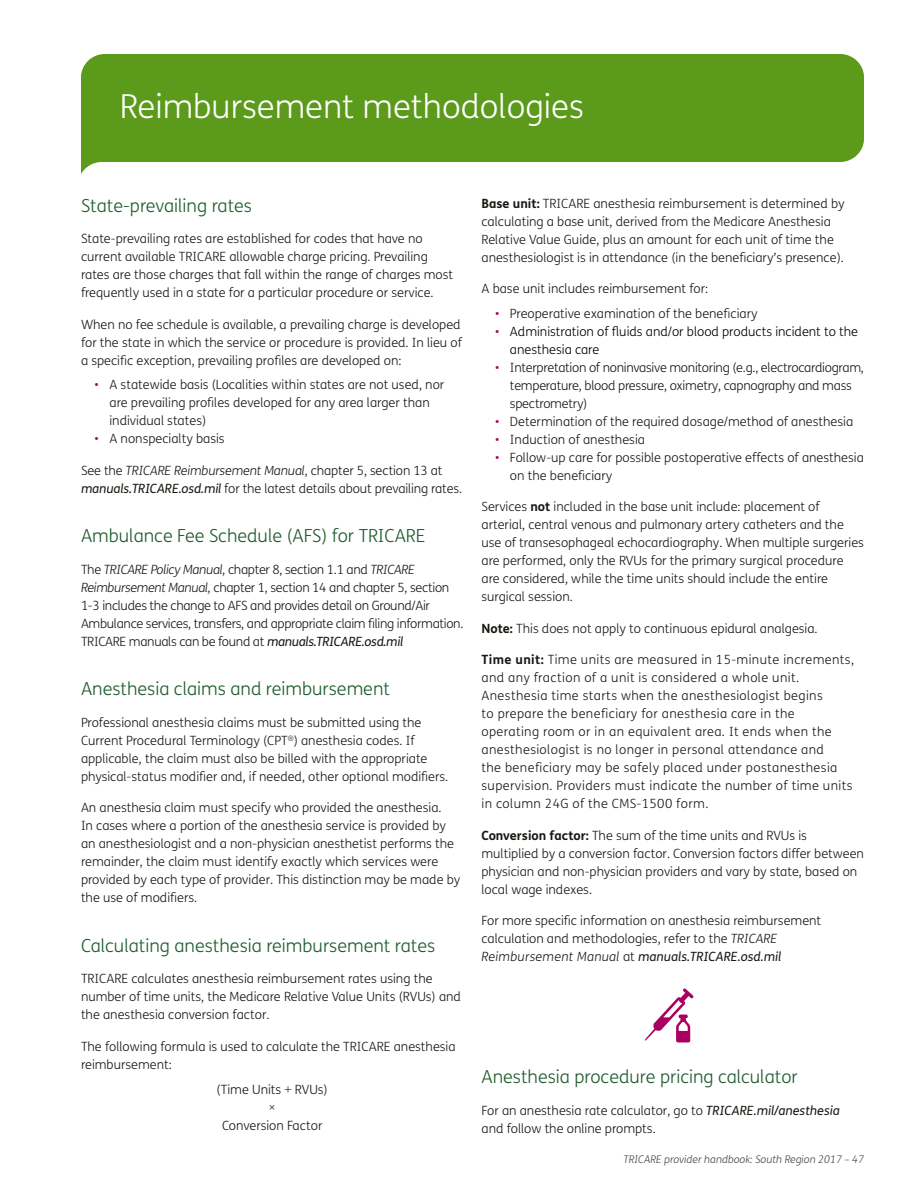
<style>
.page{position:relative;width:918px;height:1188px;background:#fff}
.page>*{position:absolute;margin:0;border:0;box-sizing:border-box;transform-origin:0 0}
.t1{font:300 33px "FS Humana";color:#fff}
.t2{font:300 18px "FS Humana";color:#1d5b2d}
.t3{font:300 12.75px/18px "FS Humana";color:#1a1812}
.t4{font:300 12.75px/18px "FS Humana";letter-spacing:.03em;color:#1a1812}
.t5{font:300 12.75px/18px "FS Humana";letter-spacing:-.025em;color:#1a1812}
.t6{font:300 12.75px/18px "FS Humana";letter-spacing:-.02em;color:#1a1812}
.t7{font:300 12.75px/18px "FS Humana";color:#000}
.t8{font:italic 300 10.5px "FS Humana";color:#484641}
.s1{color:#aa005f}
.s2{font-style:italic}
.s3{font-weight:400;font-style:italic}
.s4{font-weight:700}
</style>
<div class="page">
<svg style="left:81px;top:54px;width:783px;height:120px;background:#6ca432"></svg>
<svg style="left:644px;top:988px;width:50px;height:54px"></svg>
<h1 class="t1" style="left:120px;top:83px;width:466px">Reimbursement methodologies</h1>
<h2 class="t2" style="left:81px;top:193px;width:173px">State-prevailing rates</h2>
<p class="t3" style="left:81px;top:229px;width:374px">State-prevailing rates are established for codes that have no current available TRICARE allowable charge pricing. Prevailing rates are those charges that fall within the range of charges most frequently used in a state for a particular procedure or service.</p>
<p class="t3" style="left:81px;top:315px;width:382px;text-align:justify">When no fee schedule is available, a prevailing charge is developed for the state in which the service or procedure is provided. In lieu of a specific exception, prevailing profiles are developed on:</p>
<p class="t3" style="left:109px;top:375px;width:336px;text-indent:-15px"><span class="s1">•</span> A statewide basis (Localities within states are not used, nor are prevailing profiles developed for any area larger than individual states)</p>
<p class="t3" style="left:95px;top:429px;width:132px"><span class="s1">•</span> A nonspecialty basis</p>
<p class="t3" style="left:81px;top:461px;width:383px">See the <span class="s2">TRICARE Reimbursement Manual</span>, chapter 5, section 13 at <span class="s3">manuals.TRICARE.osd.mil</span> for the latest details about prevailing rates.</p>
<h2 class="t2" style="left:81px;top:524px;width:346px">Ambulance Fee Schedule (AFS) for TRICARE</h2>
<p class="t5" style="left:81px;top:560px;width:384px">The <span class="s2">TRICARE Policy Manual,</span> chapter 8, section 1.1 and <span class="s2">TRICARE Reimbursement Manual,</span> chapter 1, section 14 and chapter 5, section 1-3 includes the change to AFS and provides detail on Ground/Air Ambulance services, transfers, and appropriate claim filing information.<br>TRICARE manuals can be found at <span class="s3">manuals.TRICARE.osd.mil</span></p>
<h2 class="t2" style="left:81px;top:677px;width:311px">Anesthesia claims and reimbursement</h2>
<p class="t3" style="left:81px;top:713px;width:369px">Professional anesthesia claims must be submitted using the Current Procedural Terminology (CPT<sup>®</sup>) anesthesia codes. If applicable, the claim must also be billed with the appropriate physical-status modifier and, if needed, other optional modifiers.</p>
<p class="t3" style="left:81px;top:798px;width:381px">An anesthesia claim must specify who provided the anesthesia.<br>In cases where a portion of the anesthesia service is provided by an anesthesiologist and a non-physician anesthetist performs the remainder, the claim must identify exactly which services were provided by each type of provider. This distinction may be made by the use of modifiers.</p>
<h2 class="t2" style="left:81px;top:933px;width:356px">Calculating anesthesia reimbursement rates</h2>
<p class="t3" style="left:81px;top:969px;width:381px">TRICARE calculates anesthesia reimbursement rates using the number of time units, the Medicare Relative Value Units (RVUs) and the anesthesia conversion factor.</p>
<p class="t3" style="left:81px;top:1037px;width:376px">The following formula is used to calculate the TRICARE anesthesia reimbursement:</p>
<p class="t3" style="left:217px;top:1080px;width:113px;text-align:center">(Time Units + RVUs) ×<br>Conversion Factor</p>
<p class="t3" style="left:482px;top:194px;width:364px"><span class="s4">Base unit:</span> TRICARE anesthesia reimbursement is determined by calculating a base unit, derived from the Medicare Anesthesia Relative Value Guide, plus an amount for each unit of time the anesthesiologist is in attendance (in the beneficiary’s presence).</p>
<p class="t3" style="left:482px;top:279px;width:228px">A base unit includes reimbursement for:</p>
<p class="t3" style="left:495px;top:304px;width:264px"><span class="s1">•</span> Preoperative examination of the beneficiary</p>
<p class="t7" style="left:510px;top:322px;width:350px;text-indent:-15px"><span class="s1">•</span> Administration of fluids and/or blood products incident to the anesthesia care</p>
<p class="t6" style="left:510px;top:358px;width:356px;text-indent:-15px"><span class="s1">•</span> Interpretation of noninvasive monitoring (e.g., electrocardiogram, temperature, blood pressure, oximetry, capnography and mass spectrometry)</p>
<p class="t3" style="left:495px;top:412px;width:360px"><span class="s1">•</span> Determination of the required dosage/method of anesthesia</p>
<p class="t3" style="left:495px;top:430px;width:152px"><span class="s1">•</span> Induction of anesthesia</p>
<p class="t3" style="left:510px;top:448px;width:355px;text-indent:-15px"><span class="s1">•</span> Follow-up care for possible postoperative effects of anesthesia on the beneficiary</p>
<p class="t3" style="left:482px;top:498px;width:384px">Services <span class="s4">not</span> included in the base unit include: placement of arterial, central venous and pulmonary artery catheters and the use of transesophageal echocardiography. When multiple surgeries are performed, only the RVUs for the primary surgical procedure are considered, while the time units should include the entire surgical session.</p>
<p class="t3" style="left:482px;top:619px;width:338px"><span class="s4">Note:</span> This does not apply to continuous epidural analgesia.</p>
<p class="t4" style="left:482px;top:651px;width:374px"><span class="s4">Time unit:</span> Time units are measured in 15-minute increments, and any fraction of a unit is considered a whole unit.<br>Anesthesia time starts when the anesthesiologist begins<br>to prepare the beneficiary for anesthesia care in the operating room or in an equivalent area. It ends when the anesthesiologist is no longer in personal attendance and<br>the beneficiary may be safely placed under postanesthesia supervision. Providers must indicate the number of time units in column 24G of the CMS-1500 form.</p>
<p class="t3" style="left:482px;top:826px;width:384px"><span class="s4">Conversion factor:</span> The sum of the time units and RVUs is multiplied by a conversion factor. Conversion factors differ between physician and non-physician providers and vary by state, based on local wage indexes.</p>
<p class="t3" style="left:482px;top:912px;width:341px">For more specific information on anesthesia reimbursement calculation and methodologies, refer to the <span class="s2">TRICARE<br>Reimbursement Manual</span> at <span class="s3">manuals.TRICARE.osd.mil</span></p>
<h2 class="t2" style="left:482px;top:1064px;width:318px">Anesthesia procedure pricing calculator</h2>
<p class="t3" style="left:482px;top:1101px;width:360px">For an anesthesia rate calculator, go to <span class="s3">TRICARE.mil/anesthesia </span>and follow the online prompts.</p>
<p class="t8" style="left:624px;top:1153px;width:242px">TRICARE provider handbook: South Region 2017 – 47</p>
</div>
